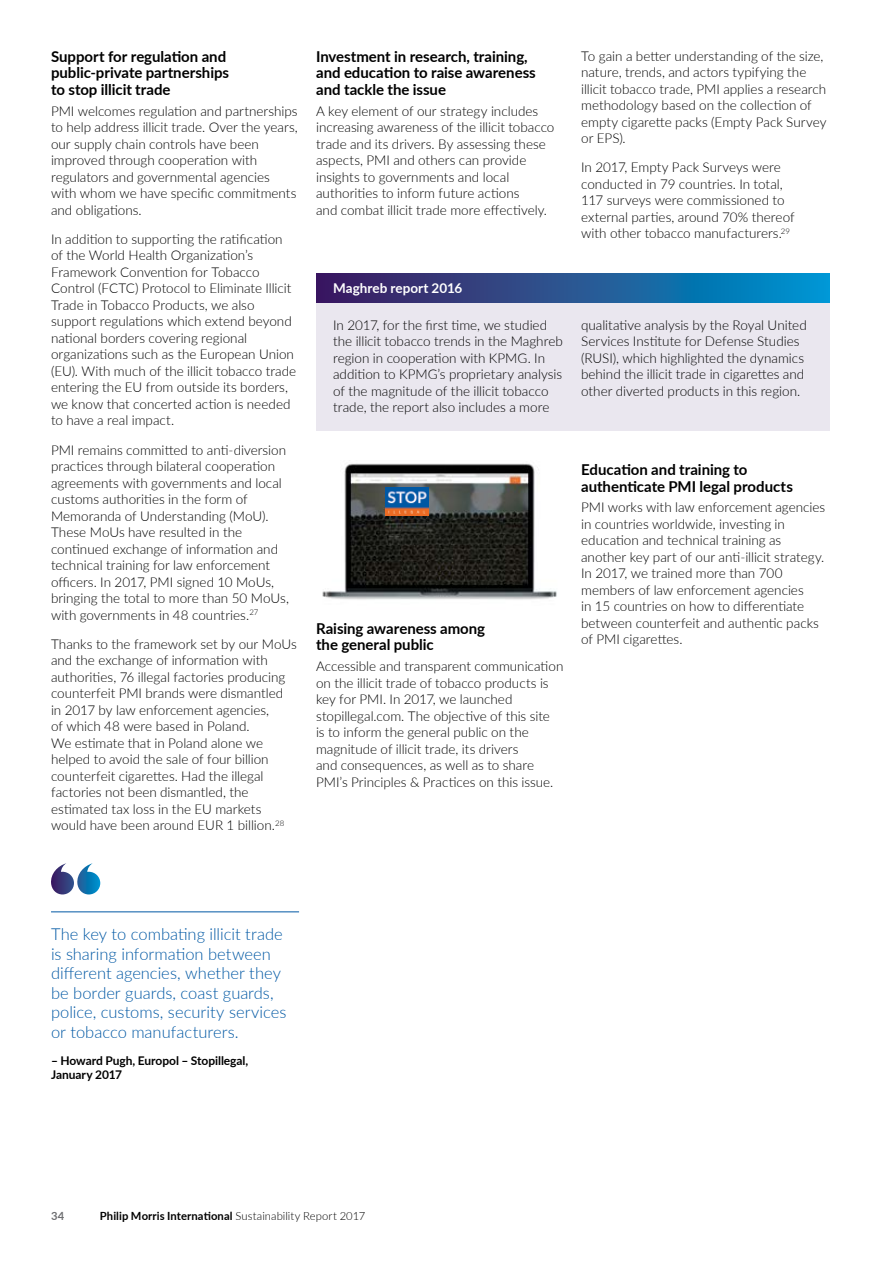
<style>
.page{position:relative;width:893px;height:1263px;background:#fff}
.page>*{position:absolute;margin:0;border:0;box-sizing:border-box;transform-origin:0 0}
.t1{font:300 16.5px/19.5px "Lato";color:#0058a4}
.t2{font:700 15px/16.5px "Lato";color:#000}
.t3{font:300 13.5px/16.5px "Lato";color:#000}
.t4{font:700 13.5px "Lato";color:#fff}
.t5{font:700 12px/14.4px "Lato";letter-spacing:-.005em;color:#000}
.t6{font:700 11.25px "Lato";letter-spacing:.01em;color:#000}
.t7{font:700 11.25px "Lato";color:#6d6e71}
.s1{font-weight:300}
</style>
<div class="page">
<div style="left:316px;top:273px;width:513px;height:158px;background:#eae7ef"></div>
<div style="left:316px;top:273px;width:513px;height:30px;background:linear-gradient(to right,#46185b,#0096cf)"></div>
<img style="left:322px;top:463px;width:235px;height:137px">
<img style="left:385px;top:487px;width:44px;height:29px">
<hr style="left:51px;top:911px;width:248px;height:1px;background:#0058a4">
<svg style="left:51px;top:863px;width:49px;height:31px"></svg>
<p class="t2" style="left:51px;top:48px;width:180px">Support for regulation and public‑private partnerships to stop illicit trade</p>
<p class="t3" style="left:51px;top:102px;width:248px">PMI welcomes regulation and partnerships to help address illicit trade. Over the years, our supply chain controls have been improved through cooperation with regulators and governmental agencies with whom we have specific commitments and obligations.</p>
<p class="t3" style="left:51px;top:230px;width:247px">In addition to supporting the ratification of the World Health Organization’s Framework Convention for Tobacco Control (FCTC) Protocol to Eliminate Illicit Trade in Tobacco Products, we also support regulations which extend beyond national borders covering regional organizations such as the European Union (EU). With much of the illicit tobacco trade entering the EU from outside its borders, we know that concerted action is needed to have a real impact.</p>
<p class="t3" style="left:51px;top:441px;width:239px">PMI remains committed to anti-diversion practices through bilateral cooperation agreements with governments and local customs authorities in the form of Memoranda of Understanding (MoU).<br>These MoUs have resulted in the continued exchange of information and technical training for law enforcement officers. In 2017, PMI signed 10 MoUs, bringing the total to more than 50 MoUs, with governments in 48 countries.<sup>27</sup></p>
<p class="t3" style="left:51px;top:635px;width:247px">Thanks to the framework set by our MoUs and the exchange of information with authorities, 76 illegal factories producing counterfeit PMI brands were dismantled in 2017 by law enforcement agencies,<br>of which 48 were based in Poland.<br>We estimate that in Poland alone we helped to avoid the sale of four billion counterfeit cigarettes. Had the illegal factories not been dismantled, the estimated tax loss in the EU markets would have been around EUR 1 billion.<sup>28</sup></p>
<p class="t2" style="left:316px;top:48px;width:221px">Investment in research, training, and education to raise awareness and tackle the issue</p>
<p class="t3" style="left:316px;top:102px;width:240px">A key element of our strategy includes increasing awareness of the illicit tobacco trade and its drivers. By assessing these aspects, PMI and others can provide insights to governments and local authorities to inform future actions<br>and combat illicit trade more effectively.</p>
<p class="t3" style="left:581px;top:47px;width:247px">To gain a better understanding of the size, nature, trends, and actors typifying the illicit tobacco trade, PMI applies a research methodology based on the collection of empty cigarette packs (Empty Pack Survey or EPS).</p>
<p class="t3" style="left:581px;top:159px;width:215px">In 2017, Empty Pack Surveys were conducted in 79 countries. In total, 117 surveys were commissioned to external parties, around 70% thereof with other tobacco manufacturers.<sup>29</sup></p>
<p class="t4" style="left:333px;top:278px;width:131px">Maghreb report 2016</p>
<p class="t3" style="left:333px;top:316px;width:231px">In 2017, for the first time, we studied the illicit tobacco trends in the Maghreb region in cooperation with KPMG. In addition to KPMG’s proprietary analysis of the magnitude of the illicit tobacco trade, the report also includes a more</p>
<p class="t3" style="left:581px;top:316px;width:227px">qualitative analysis by the Royal United Services Institute for Defense Studies (RUSI), which highlighted the dynamics behind the illicit trade in cigarettes and other diverted products in this region.</p>
<p class="t2" style="left:316px;top:619px;width:171px">Raising awareness among the general public</p>
<p class="t3" style="left:316px;top:657px;width:249px">Accessible and transparent communication on the illicit trade of tobacco products is key for PMI. In 2017, we launched stopillegal.com. The objective of this site<br>is to inform the general public on the magnitude of illicit trade, its drivers<br>and consequences, as well as to share PMI’s Principles &amp; Practices on this issue.</p>
<p class="t2" style="left:581px;top:461px;width:213px">Education and training to authenticate PMI legal products</p>
<p class="t3" style="left:581px;top:499px;width:246px">PMI works with law enforcement agencies in countries worldwide, investing in education and technical training as another key part of our anti-illicit strategy.<br>In 2017, we trained more than 700 members of law enforcement agencies<br>in 15 countries on how to differentiate between counterfeit and authentic packs of PMI cigarettes.</p>
<p class="t1" style="left:51px;top:924px;width:237px">The key to combating illicit trade is sharing information between different agencies, whether they be border guards, coast guards, police, customs, security services or tobacco manufacturers.</p>
<p class="t5" style="left:51px;top:1053px;width:199px">– Howard Pugh, Europol – Stopillegal,<br>January 2017</p>
<p class="t7" style="left:51px;top:1208px;width:15px">34</p>
<p class="t6" style="left:100px;top:1208px;width:267px">Philip Morris International <span class="s1">Sustainability Report 2017</span></p>
</div>
